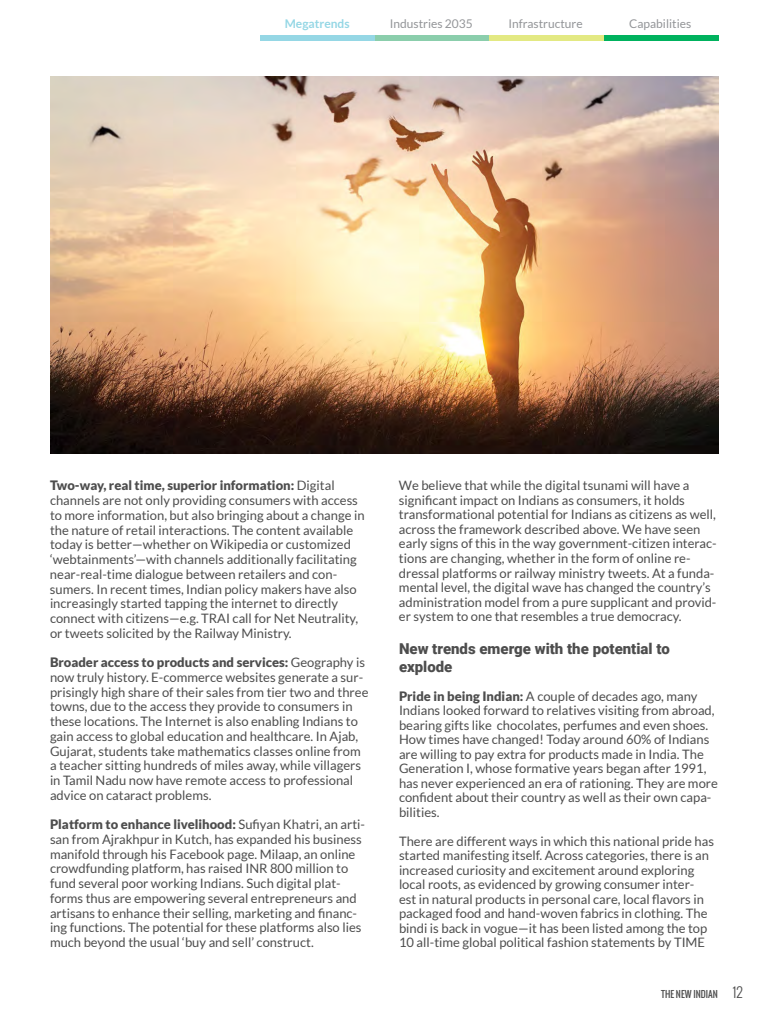
<style>
.page{position:relative;width:768px;height:1024px;background:#fff}
.page>*{position:absolute;margin:0;border:0;box-sizing:border-box;transform-origin:0 0}
.t1{font:900 15px/18px "Roboto";color:#4d4d4d}
.t2{font:300 14px "Oswald";color:#4d4d4d}
.t3{font:13px/14.7px "Lato";color:#4d4d4d}
.t4{font:12px "Lato";color:#939598}
.t5{font:700 12px "Lato";color:#95d7e5}
.t6{font:9px "Oswald";color:#4d4d4d}
.s1{font-weight:900}
</style>
<div class="page">
<div style="left:604px;top:35px;width:114px;height:5px;background:#00b25e"></div>
<div style="left:489px;top:35px;width:115px;height:5px;background:#e3e983"></div>
<div style="left:375px;top:35px;width:114px;height:5px;background:#8bceac"></div>
<div style="left:260px;top:35px;width:115px;height:5px;background:#95d7e5"></div>
<img style="left:50px;top:77px;width:668px;height:376px">
<p class="t5" style="left:285px;top:17px;width:66px">Megatrends</p>
<p class="t4" style="left:390px;top:17px;width:84px">Industries 2035</p>
<p class="t4" style="left:508px;top:17px;width:76px">Infrastructure</p>
<p class="t4" style="left:629px;top:17px;width:63px">Capabilities</p>
<p class="t3" style="left:50px;top:478px;width:316px"><span class="s1">Two-way, real time, superior information:</span> Digital channels are not only providing consumers with access to more information, but also bringing about a change in the nature of retail interactions. The content available today is better—whether on Wikipedia or customized ‘webtainments’—with channels additionally facilitating near-real-time dialogue between retailers and con&shy;sumers. In recent times, Indian policy makers have also increasingly started tapping the internet to directly connect with citizens—e.g. TRAI call for Net Neutrality, or tweets solicited by the Railway Ministry.</p>
<p class="t3" style="left:50px;top:655px;width:320px"><span class="s1">Broader access to products and services:</span> Geography is now truly history. E-commerce websites generate a sur&shy;prisingly high share of their sales from tier two and three towns, due to the access they provide to consumers in these locations. The Internet is also enabling Indians to gain access to global education and healthcare. In Ajab, Gujarat, students take mathematics classes online from a teacher sitting hundreds of miles away, while villagers in Tamil Nadu now have remote access to professional advice on cataract problems.</p>
<p class="t3" style="left:50px;top:817px;width:317px"><span class="s1">Platform to enhance livelihood:</span> Sufiyan Khatri, an arti&shy;san from Ajrakhpur in Kutch, has expanded his business manifold through his Facebook page. Milaap, an online crowdfunding platform, has raised INR 800 million to fund several poor working Indians. Such digital plat&shy;forms thus are empowering several entrepreneurs and artisans to enhance their selling, marketing and financ&shy;ing functions. The potential for these platforms also lies much beyond the usual ‘buy and sell’ construct.</p>
<p class="t3" style="left:399px;top:478px;width:319px">We believe that while the digital tsunami will have a significant impact on Indians as consumers, it holds transformational potential for Indians as citizens as well, across the framework described above. We have seen early signs of this in the way government-citizen interac&shy;tions are changing, whether in the form of online re&shy;dressal platforms or railway ministry tweets. At a funda&shy;mental level, the digital wave has changed the country’s administration model from a pure supplicant and provid&shy;er system to one that resembles a true democracy.</p>
<p class="t1" style="left:399px;top:639px;width:272px">New trends emerge with the potential to explode</p>
<p class="t3" style="left:399px;top:688px;width:320px"><span class="s1">Pride in being Indian:</span> A couple of decades ago, many Indians looked forward to relatives visiting from abroad, bearing gifts like chocolates, perfumes and even shoes.<br>How times have changed! Today around 60% of Indians are willing to pay extra for products made in India. The Generation I, whose formative years began after 1991, has never experienced an era of rationing. They are more confident about their country as well as their own capa&shy;bilities.</p>
<p class="t3" style="left:399px;top:834px;width:316px">There are different ways in which this national pride has started manifesting itself. Across categories, there is an increased curiosity and excitement around exploring local roots, as evidenced by growing consumer inter&shy;est in natural products in personal care, local flavors in packaged food and hand-woven fabrics in clothing. The bindi is back in vogue—it has been listed among the top 10 all-time global political fashion statements by TIME</p>
<p class="t6" style="left:661px;top:987px;width:58px">THE NEW INDIAN</p>
<p class="t2" style="left:733px;top:982px;width:12px">12</p>
</div>
